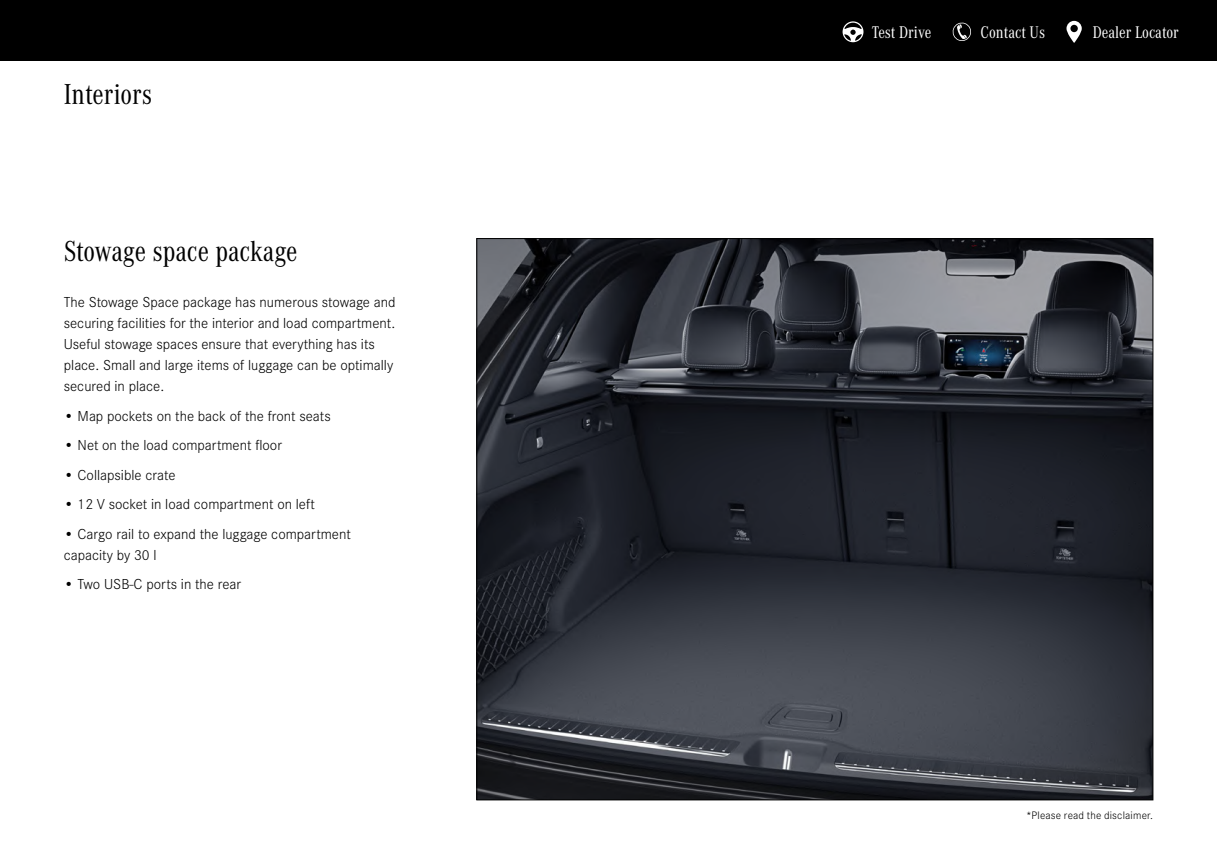
<style>
.page{position:relative;width:1217px;height:864px;background:#fff}
.page>*{position:absolute;margin:0;border:0;box-sizing:border-box;transform-origin:0 0}
.t1{font:30px "Corporate A Con";color:#000}
.t2{font:17.55px "Corporate A Con";color:#fff}
.t3{font:300 15px/21px "Corporate S";color:#000}
.t4{font:300 11.25px "Corporate S";letter-spacing:.015em;color:#000}
</style>
<div class="page">
<div style="left:0;top:0;width:1216px;height:61px;background:#000"></div>
<svg style="left:842px;top:21px;width:21px;height:21px"></svg>
<svg style="left:1066px;top:21px;width:15px;height:22px"></svg>
<svg style="left:952px;top:22px;width:19px;height:19px"></svg>
<img style="left:478px;top:240px;width:672px;height:557px">
<h1 class="t1" style="left:64px;top:77px;width:90px">Interiors</h1>
<h1 class="t1" style="left:64px;top:235px;width:235px">Stowage space package</h1>
<p class="t3" style="left:64px;top:291px;width:333px">The Stowage Space package has numerous stowage and securing facilities for the interior and load compartment.<br>Useful stowage spaces ensure that everything has its place. Small and large items of luggage can be optimally secured in place.</p>
<p class="t3" style="left:64px;top:405px;width:268px">• Map pockets on the back of the front seats</p>
<p class="t3" style="left:64px;top:434px;width:220px">• Net on the load compartment floor</p>
<p class="t3" style="left:64px;top:464px;width:113px">• Collapsible crate</p>
<p class="t3" style="left:64px;top:493px;width:253px">• 12 V socket in load compartment on left</p>
<p class="t3" style="left:64px;top:523px;width:288px">• Cargo rail to expand the luggage compartment capacity by 30 l</p>
<p class="t3" style="left:64px;top:573px;width:179px">• Two USB-C ports in the rear</p>
<p class="t2" style="left:871px;top:23px;width:61px">Test Drive</p>
<p class="t2" style="left:980px;top:23px;width:66px">Contact Us</p>
<p class="t2" style="left:1092px;top:23px;width:87px">Dealer Locator</p>
<p class="t4" style="left:1025px;top:808px;width:129px">*Please read the disclaimer.</p>
</div>
